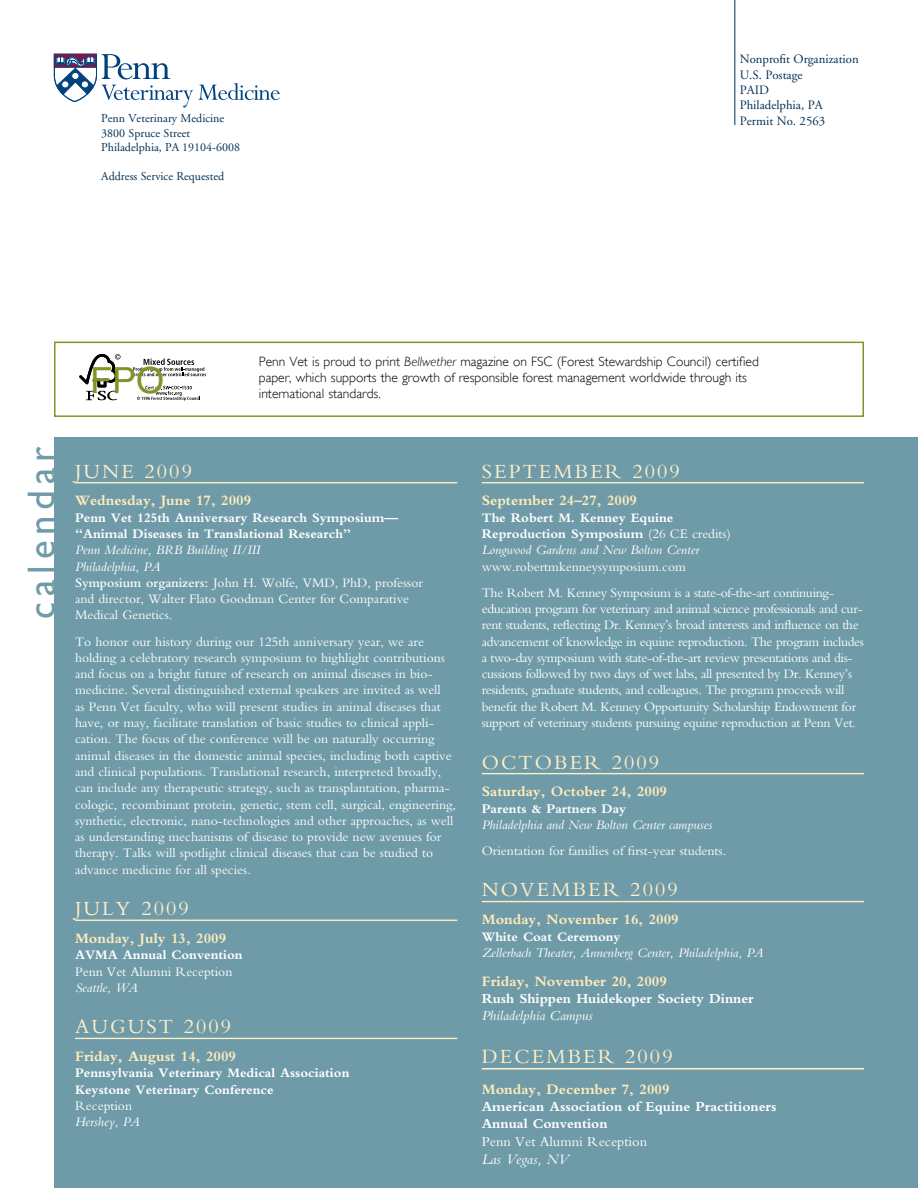
<style>
.page{position:relative;width:918px;height:1188px;background:#fff}
.page>*{position:absolute;margin:0;border:0;box-sizing:border-box;transform-origin:0 0}
.t1{font:38.7px "Gill Sans";letter-spacing:.15em;color:#6f9ba8}
.t2{font:36px "Helvetica";color:#819426}
.t3{font:21px "Bembo";letter-spacing:.1em;color:#ffefc8}
.t4{font:700 15px "Bembo";color:#ffecbc}
.t5{font:italic 15px "Bembo";color:#fff}
.t6{font:700 14.25px/17.5px "Bembo";color:#fff}
.t7{font:13.65px/16.4px "Bembo";color:#fff}
.t8{font:13.65px/16.4px "Bembo";letter-spacing:-.025em;color:#fff}
.t9{font:700 13.65px/16.4px "Bembo";color:#fff}
.t10{font:italic 13.65px/16.4px "Bembo";color:#fff}
.t11{font:300 13.5px/16.2px "Gill Sans";color:#000}
.t12{font:12.75px/15.3px "Adobe Garamond";color:#003055}
.t13{font:12px/14.4px "Adobe Garamond";color:#003055}
.s1{font-style:italic}
.s2{font-weight:700}
.s3{font-weight:600}
.s4{font-weight:400}
.s5{font-weight:400;font-style:italic}
.s6{font-weight:700;font-style:normal}
</style>
<div class="page">
<div style="left:54px;top:342px;width:810px;height:75px;border:2px solid #819426"></div>
<hr style="left:734px;top:0;width:1px;height:125px;background:#003055">
<svg style="left:79px;top:354px;width:128px;height:47px"></svg>
<svg style="left:54px;top:54px;width:139px;height:54px"></svg>
<svg style="left:199px;top:83px;width:81px;height:17px"></svg>
<div style="left:54px;top:437px;width:864px;height:751px;background:#6f9ba8"></div>
<hr style="left:75px;top:482px;width:382px;height:1px;background:#ffefc8">
<hr style="left:75px;top:920px;width:382px;height:1px;background:#ffefc8">
<hr style="left:75px;top:1038px;width:382px;height:1px;background:#ffefc8">
<hr style="left:482px;top:482px;width:382px;height:1px;background:#ffefc8">
<hr style="left:482px;top:773px;width:382px;height:1px;background:#ffefc8">
<hr style="left:482px;top:901px;width:382px;height:1px;background:#ffefc8">
<hr style="left:482px;top:1068px;width:382px;height:2px;background:#ffefc8">
<p class="t13" style="left:101px;top:111px;width:140px">Penn Veterinary Medicine<br>3800 Spruce Street<br>Philadelphia, PA 19104-6008</p>
<p class="t13" style="left:101px;top:169px;width:124px">Address Service Requested</p>
<p class="t12" style="left:740px;top:52px;width:121px">Nonprofit Organization<br>U.S. Postage<br>PAID<br>Philadelphia, PA<br>Permit No. 2563</p>
<p class="t2" style="left:90px;top:359px;width:76px">FPO</p>
<p class="t11" style="left:259px;top:353px;width:502px">Penn Vet is proud to print <span class="s1">Bellwether</span> magazine on FSC (Forest Stewardship Council) certified paper, which supports the growth of responsible forest management worldwide through its</p>
<p class="t11" style="left:259px;top:385px;width:123px">international standards.</p>
<p class="t1" style="left:19px;top:619px;width:174px;rotate:-90deg">calendar</p>
<p class="t3" style="left:75px;top:459px;width:118px">JUNE 2009</p>
<p class="t4" style="left:75px;top:492px;width:178px">Wednesday, June 17, 2009</p>
<p class="t7" style="left:75px;top:509px;width:349px"><span class="s2">Penn Vet 125th Anniversary Research Symposium— “Animal Diseases in Translational Research”<br></span><span class="s1">Penn Medicine, BRB Building II/III<br>Philadelphia, PA<br></span><span class="s3">Symposium organizers:</span> John H. Wolfe, VMD, PhD, professor and director, Walter Flato Goodman Center for Comparative Medical Genetics.</p>
<p class="t7" style="left:75px;top:633px;width:383px">To honor our history during our 125th anniversary year, we are holding a celebratory research symposium to highlight contributions and focus on a bright future of research on animal diseases in bio&shy;medicine. Several distinguished external speakers are invited as well<br>as Penn Vet faculty, who will present studies in animal diseases that have, or may, facilitate translation of basic studies to clinical appli&shy;cation. The focus of the conference will be on naturally occurring animal diseases in the domestic animal species, including both captive and clinical populations. Translational research, interpreted broadly, can include any therapeutic strategy, such as transplantation, pharma&shy;cologic, recombinant protein, genetic, stem cell, surgical, engineering, synthetic, electronic, nano-technologies and other approaches, as well as understanding mechanisms of disease to provide new avenues for therapy. Talks will spotlight clinical diseases that can be studied to advance medicine for all species.</p>
<p class="t3" style="left:75px;top:896px;width:115px">JULY 2009</p>
<p class="t4" style="left:75px;top:930px;width:153px">Monday, July 13, 2009</p>
<p class="t7" style="left:75px;top:947px;width:169px"><span class="s2">AVMA Annual Convention<br></span>Penn Vet Alumni Reception<br><span class="s1">Seattle, WA</span></p>
<p class="t3" style="left:75px;top:1015px;width:158px">AUGUST 2009</p>
<p class="t4" style="left:75px;top:1048px;width:163px">Friday, August 14, 2009</p>
<p class="t9" style="left:75px;top:1065px;width:276px">Pennsylvania Veterinary Medical Association<br>Keystone Veterinary Conference<br><span class="s4">Reception<br></span><span class="s5">Hershey, PA</span></p>
<p class="t3" style="left:482px;top:459px;width:200px">SEPTEMBER 2009</p>
<p class="t4" style="left:482px;top:492px;width:157px">September 24–27, 2009</p>
<p class="t9" style="left:482px;top:509px;width:251px">The Robert M. Kenney Equine Reproduction Symposium <span class="s4">(26 CE credits)<br></span><span class="s5">Longwood Gardens and New Bolton Center </span><span class="s4">www.robertmkenneysymposium.com</span></p>
<p class="t8" style="left:482px;top:584px;width:384px">The Robert M. Kenney Symposium is a state-of-the-art continuing&shy;education program for veterinary and animal science professionals and cur&shy;rent students, reflecting Dr. Kenney’s broad interests and influence on the advancement of knowledge in equine reproduction. The program includes a two-day symposium with state-of-the-art review presentations and dis&shy;cussions followed by two days of wet labs, all presented by Dr. Kenney’s residents, graduate students, and colleagues. The program proceeds will benefit the Robert M. Kenney Opportunity Scholarship Endowment for support of veterinary students pursuing equine reproduction at Penn Vet.</p>
<p class="t3" style="left:482px;top:750px;width:179px">OCTOBER 2009</p>
<p class="t4" style="left:482px;top:783px;width:187px">Saturday, October 24, 2009</p>
<p class="t10" style="left:482px;top:800px;width:232px"><span class="s6">Parents &amp; Partners Day<br></span>Philadelphia and New Bolton Center campuses</p>
<p class="t7" style="left:482px;top:842px;width:246px">Orientation for families of first-year students.</p>
<p class="t3" style="left:482px;top:878px;width:197px">NOVEMBER 2009</p>
<p class="t4" style="left:482px;top:911px;width:198px">Monday, November 16, 2009</p>
<p class="t10" style="left:482px;top:928px;width:283px"><span class="s6">White Coat Ceremony<br></span>Zellerbach Theater, Annenberg Center, Philadelphia, PA</p>
<p class="t4" style="left:482px;top:973px;width:187px">Friday, November 20, 2009</p>
<p class="t6" style="left:482px;top:990px;width:274px;line-height:17.1px">Rush Shippen Huidekoper Society Dinner<br><span class="s5">Philadelphia Campus</span></p>
<p class="t3" style="left:482px;top:1044px;width:192px">DECEMBER 2009</p>
<p class="t4" style="left:482px;top:1081px;width:189px">Monday, December 7, 2009</p>
<p class="t6" style="left:482px;top:1098px;width:296px">American Association of Equine Practitioners<br>Annual Convention<br><span class="s4">Penn Vet Alumni Reception</span></p>
<p class="t5" style="left:482px;top:1150px;width:88px">Las Vegas, NV</p>
</div>
